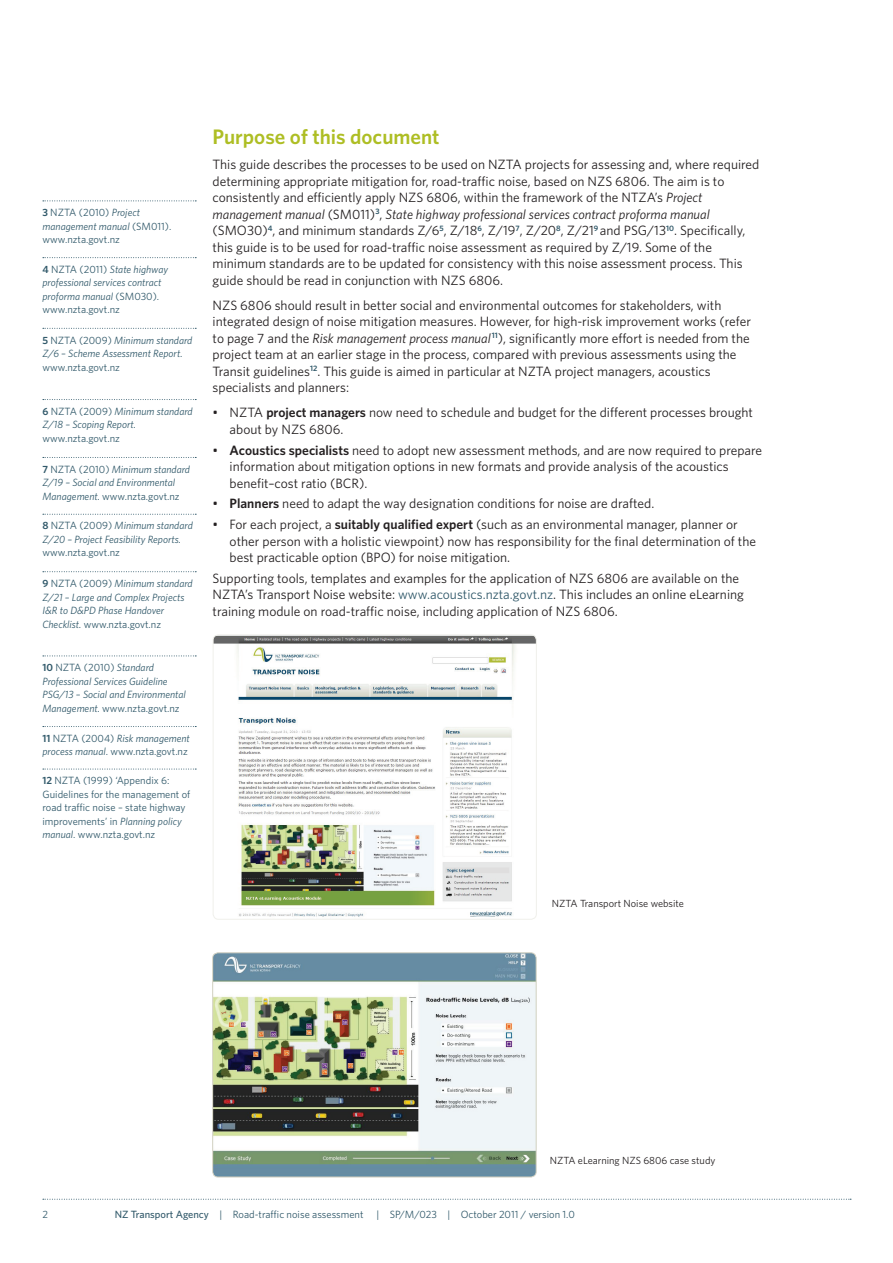
<style>
.page{position:relative;width:893px;height:1263px;background:#fff}
.page>*{position:absolute;margin:0;border:0;box-sizing:border-box;transform-origin:0 0}
.t1{font:600 21px "Whitney";color:#aebe24}
.t2{font:13.5px/16.5px "Whitney";color:#231f20}
.t3{font:italic 10.5px/13.5px "Whitney";color:#31596a}
.t4{font:10.5px/13.5px "Whitney";color:#31596a}
.t5{font:10.35px "Whitney";color:#231f20}
.s1{font-weight:600}
.s2{font-style:italic}
.s3{font-weight:600;font-style:normal}
.s4{font-style:normal}
.s5{color:#31596a}
.s6{font-weight:500}
</style>
<div class="page">
<svg style="left:43px;top:1199px;width:808px;height:1px"></svg>
<img style="left:215px;top:636px;width:320px;height:282px">
<div style="left:213px;top:634px;width:324px;height:286px;border:1px solid #f0f0eb;border-radius:5px"></div>
<img style="left:213px;top:954px;width:323px;height:223px">
<div style="left:212px;top:952px;width:325px;height:225px;border:1px solid #d2d1c2;border-radius:5px"></div>
<svg style="left:43px;top:257px;width:153px;height:1px"></svg>
<svg style="left:43px;top:457px;width:153px;height:1px"></svg>
<svg style="left:43px;top:201px;width:153px;height:1px"></svg>
<svg style="left:43px;top:655px;width:153px;height:1px"></svg>
<svg style="left:43px;top:726px;width:153px;height:1px"></svg>
<svg style="left:43px;top:514px;width:153px;height:1px"></svg>
<svg style="left:43px;top:399px;width:153px;height:1px"></svg>
<svg style="left:43px;top:328px;width:153px;height:1px"></svg>
<svg style="left:43px;top:571px;width:153px;height:1px"></svg>
<svg style="left:43px;top:769px;width:153px;height:1px"></svg>
<p class="t4" style="left:43px;top:205px;width:130px"><span class="s1">3</span> NZTA (2010) <span class="s2">Project management manual</span> (SM011). www.nzta.govt.nz</p>
<p class="t3" style="left:43px;top:262px;width:127px"><span class="s3">4</span> <span class="s4">NZTA (2011)</span> State highway professional services contract proforma manual <span class="s4">(SM030). www.nzta.govt.nz</span></p>
<p class="t3" style="left:43px;top:333px;width:151px"><span class="s3">5</span> <span class="s4">NZTA (2009)</span> Minimum standard<br>Z/6 – Scheme Assessment Report.</p>
<p class="t4" style="left:43px;top:360px;width:79px">www.nzta.govt.nz</p>
<p class="t3" style="left:43px;top:404px;width:152px"><span class="s3">6</span> <span class="s4">NZTA (2009)</span> Minimum standard<br>Z/18 – Scoping Report.</p>
<p class="t4" style="left:43px;top:431px;width:79px">www.nzta.govt.nz</p>
<p class="t3" style="left:43px;top:462px;width:149px"><span class="s3">7</span> <span class="s4">NZTA (2010)</span> Minimum standard<br>Z/19 – Social and Environmental<br>Management. <span class="s4">www.nzta.govt.nz</span></p>
<p class="t3" style="left:43px;top:519px;width:152px"><span class="s3">8</span> <span class="s4">NZTA (2009)</span> Minimum standard<br>Z/20 – Project Feasibility Reports.</p>
<p class="t4" style="left:43px;top:546px;width:79px">www.nzta.govt.nz</p>
<p class="t3" style="left:43px;top:576px;width:152px"><span class="s3">9</span> <span class="s4">NZTA (2009)</span> Minimum standard<br>Z/21 – Large and Complex Projects<br>I&amp;R to D&amp;PD Phase Handover<br>Checklist. <span class="s4">www.nzta.govt.nz</span></p>
<p class="t3" style="left:43px;top:660px;width:145px"><span class="s3">10</span> <span class="s4">NZTA (2010)</span> Standard<br>Professional Services Guideline<br>PSG/13 – Social and Environmental<br>Management. <span class="s4">www.nzta.govt.nz</span></p>
<p class="t4" style="left:43px;top:731px;width:149px"><span class="s1">11</span> NZTA (2004) <span class="s2">Risk management process manual</span>. www.nzta.govt.nz</p>
<p class="t4" style="left:43px;top:774px;width:149px"><span class="s1">12</span> NZTA (1999) ‘Appendix 6:<br>Guidelines for the management of road traffic noise – state highway improvements’ in <span class="s2">Planning policy manual</span>. www.nzta.govt.nz</p>
<h1 class="t1" style="left:213px;top:123px;width:229px">Purpose of this document</h1>
<p class="t2" style="left:213px;top:156px;width:548px">This guide describes the processes to be used on NZTA projects for assessing and, where required determining appropriate mitigation for, road-traffic noise, based on NZS 6806. The aim is to consistently and efficiently apply NZS 6806, within the framework of the NTZA’s <span class="s2">Project management manual</span> (SM011)<sup>3</sup>, <span class="s2">State highway professional services contract proforma manual </span>(SMO30)<sup>4</sup>, and minimum standards Z/6<sup>5</sup>, Z/18<sup>6</sup>, Z/19<sup>7</sup>, Z/20<sup>8</sup>, Z/21<sup>9</sup> and PSG/13<sup>10</sup>. Specifically, this guide is to be used for road-traffic noise assessment as required by Z/19. Some of the minimum standards are to be updated for consistency with this noise assessment process. This guide should be read in conjunction with NZS 6806.</p>
<p class="t2" style="left:213px;top:297px;width:540px">NZS 6806 should result in better social and environmental outcomes for stakeholders, with integrated design of noise mitigation measures. However, for high-risk improvement works (refer to page 7 and the <span class="s2">Risk management process manual</span> <sup>11</sup>), significantly more effort is needed from the project team at an earlier stage in the process, compared with previous assessments using the Transit guidelines<sup>12</sup>. This guide is aimed in particular at NZTA project managers, acoustics specialists and planners:</p>
<p class="t2" style="left:230px;top:404px;width:525px;text-indent:-17px">• NZTA <span class="s1">project managers</span> now need to schedule and budget for the different processes brought about by NZS 6806.</p>
<p class="t2" style="left:230px;top:441px;width:534px;text-indent:-17px">• <span class="s1">Acoustics specialists</span> need to adopt new assessment methods, and are now required to prepare information about mitigation options in new formats and provide analysis of the acoustics benefit–cost ratio (BCR).</p>
<p class="t2" style="left:213px;top:495px;width:443px">• <span class="s1">Planners</span> need to adapt the way designation conditions for noise are drafted.</p>
<p class="t2" style="left:230px;top:516px;width:528px;text-indent:-17px">• For each project, a <span class="s1">suitably qualified expert</span> (such as an environmental manager, planner or other person with a holistic viewpoint) now has responsibility for the final determination of the best practicable option (BPO) for noise mitigation.</p>
<p class="t2" style="left:213px;top:570px;width:533px">Supporting tools, templates and examples for the application of NZS 6806 are available on the<br>NZTA’s Transport Noise website: <span class="s5">www.acoustics.nzta.govt.nz</span>. This includes an online eLearning training module on road-traffic noise, including application of NZS 6806.</p>
<p class="t5" style="left:552px;top:896px;width:134px">NZTA Transport Noise website</p>
<p class="t5" style="left:550px;top:1153px;width:167px">NZTA eLearning NZS 6806 case study</p>
<p class="t4" style="left:43px;top:1207px;width:7px">2</p>
<p class="t4" style="left:115px;top:1207px;width:462px"><span class="s6">NZ Transport Agency</span> | Road-traffic noise assessment | SP/M/023 | October 2011 / version 1.0</p>
</div>
